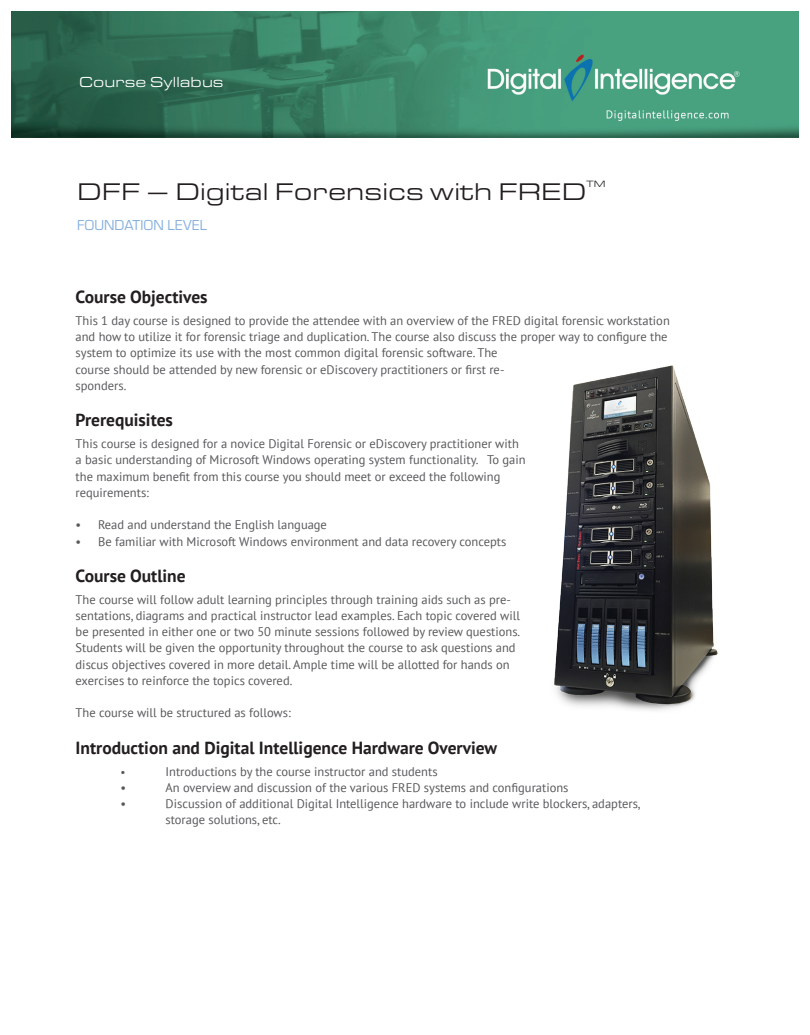
<style>
.page{position:relative;width:810px;height:1035px;background:#fff}
.page>*{position:absolute;margin:0;border:0;box-sizing:border-box;transform-origin:0 0}
.t1{font:25px "Eurostile Ext";color:#231f20}
.t2{font:700 17.5px "PT Sans";color:#231f20}
.t3{font:15px "Eurostile";color:#87b0dd}
.t4{font:15px "Eurostile Ext";color:#fff}
.t5{font:12.5px/16.2px "PT Sans";color:#57585a}
.t6{font:11.25px "PT Sans";color:#57585a}
.t7{font:9.5px "Eurostile Ext";color:#231f20}
</style>
<div class="page">
<img style="left:11px;top:11px;width:788px;height:127px">
<img style="left:554px;top:365px;width:164px;height:346px">
<p class="t4" style="left:79px;top:72px;width:146px">Course Syllabus</p>
<h1 class="t1" style="left:77px;top:175px;width:511px">DFF – Digital Forensics with FRED</h1>
<p class="t7" style="left:587px;top:177px;width:21px">TM</p>
<p class="t3" style="left:77px;top:215px;width:132px">FOUNDATION LEVEL</p>
<h2 class="t2" style="left:76px;top:285px;width:134px">Course Objectives</h2>
<p class="t5" style="left:76px;top:312px;width:596px">This 1 day course is designed to provide the attendee with an overview of the FRED digital forensic workstation and how to utilize it for forensic triage and duplication. The course also discuss the proper way to configure the system to optimize its use with the most common digital forensic software. The<br>course should be attended by new forensic or eDiscovery practitioners or first re-<br>sponders.</p>
<h2 class="t2" style="left:76px;top:408px;width:99px">Prerequisites</h2>
<p class="t5" style="left:76px;top:435px;width:451px">This course is designed for a novice Digital Forensic or eDiscovery practitioner with a basic understanding of Microsoft Windows operating system functionality. To gain the maximum benefit from this course you should meet or exceed the following requirements:</p>
<p class="t5" style="left:76px;top:517px;width:253px">• Read and understand the English language</p>
<p class="t5" style="left:76px;top:533px;width:432px">• Be familiar with Microsoft Windows environment and data recovery concepts</p>
<h2 class="t2" style="left:76px;top:564px;width:112px">Course Outline</h2>
<p class="t5" style="left:76px;top:591px;width:446px">The course will follow adult learning principles through training aids such as pre&shy;sentations, diagrams and practical instructor lead examples. Each topic covered will be presented in either one or two 50 minute sessions followed by review questions.<br>Students will be given the opportunity throughout the course to ask questions and discus objectives covered in more detail. Ample time will be allotted for hands on exercises to reinforce the topics covered.</p>
<p class="t5" style="left:76px;top:705px;width:217px">The course will be structured as follows:</p>
<h2 class="t2" style="left:76px;top:736px;width:423px">Introduction and Digital Intelligence Hardware Overview</h2>
<p class="t6" style="left:121px;top:764px;width:7px">•</p>
<p class="t5" style="left:166px;top:763px;width:273px">Introductions by the course instructor and students</p>
<p class="t5" style="left:121px;top:779px;width:7px">•</p>
<p class="t5" style="left:166px;top:779px;width:404px">An overview and discussion of the various FRED systems and configurations</p>
<p class="t5" style="left:121px;top:795px;width:7px">•</p>
<p class="t5" style="left:166px;top:795px;width:476px">Discussion of additional Digital Intelligence hardware to include write blockers, adapters, storage solutions, etc.</p>
</div>
